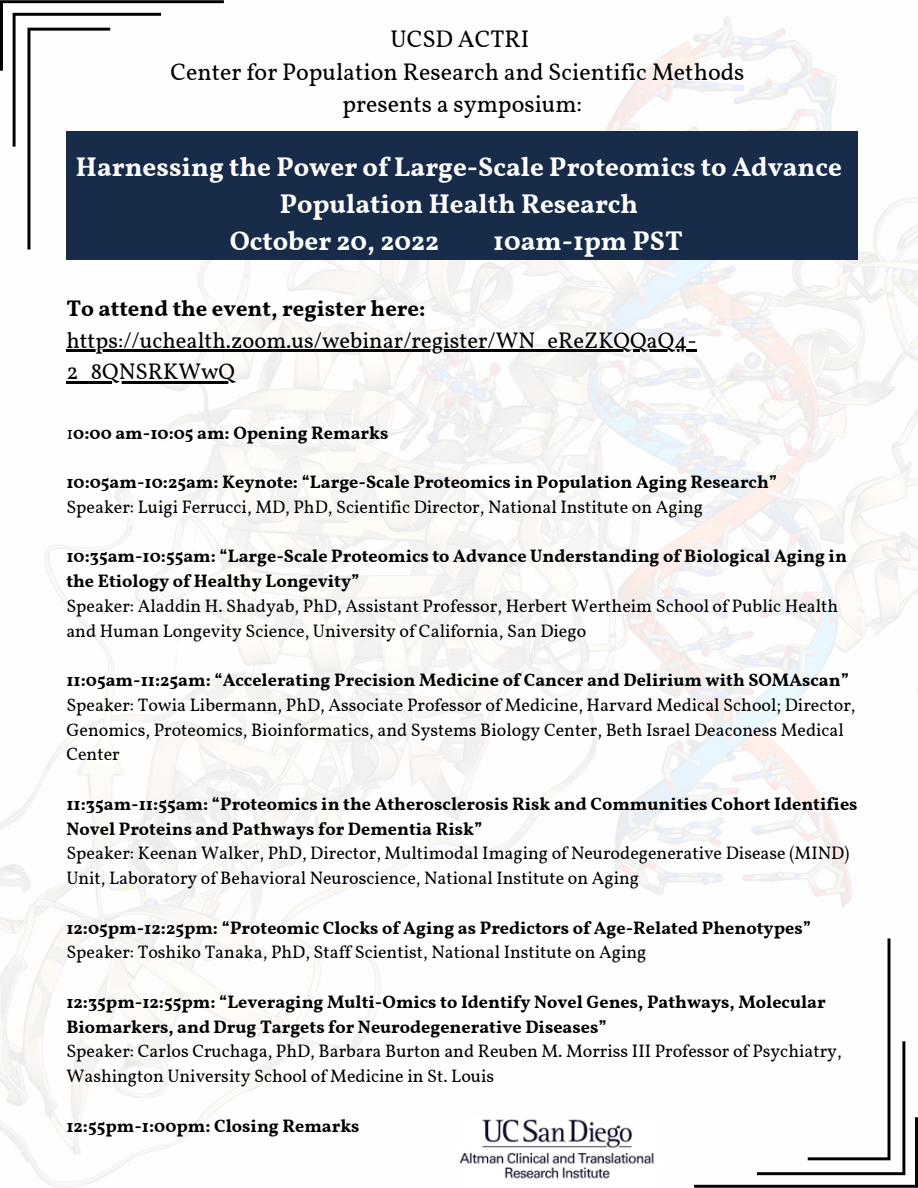
<style>
.page{position:relative;width:918px;height:1188px;background:#fff}
.page>*{position:absolute;margin:0;border:0;box-sizing:border-box;transform-origin:0 0}
.t1{font:700 27px "Vollkorn";color:#fff}
.t2{font:24px/32.7px "Vollkorn";color:#000;text-align:center}
.t3{font:22.5px/31.5px "Vollkorn";color:#000}
.t4{font:700 22.5px "Vollkorn";color:#000}
.t5{font:18px/24.8px "Vollkorn";color:#000}
.t6{font:700 18px/24.8px "Vollkorn";color:#000}
.s1{font-weight:400}
</style>
<div class="page">
<img style="left:0;top:17px;width:918px;height:1171px">
<svg style="left:0;top:0;width:224px;height:250px"></svg>
<img style="left:459px;top:1117px;width:201px;height:71px">
<svg style="left:694px;top:938px;width:224px;height:250px"></svg>
<hr style="left:66px;top:350px;width:631px;height:2px;background:#000">
<hr style="left:66px;top:381px;width:169px;height:3px;background:#000">
<div style="left:66px;top:131px;width:792px;height:129px;background:#182b49"></div>
<h2 class="t2" style="left:171px;top:25px;width:575px">UCSD ACTRI<br>Center for Population Research and Scientific Methods presents a symposium:</h2>
<h1 class="t1" style="left:76px;top:150px;width:768px">Harnessing the Power of Large-Scale Proteomics to Advance</h1>
<h1 class="t1" style="left:280px;top:187px;width:360px">Population Health Research</h1>
<h1 class="t1" style="left:230px;top:224px;width:211px">October 20, 2022</h1>
<h1 class="t1" style="left:493px;top:224px;width:191px">10am-1pm PST</h1>
<p class="t4" style="left:66px;top:295px;width:361px">To attend the event, register here:</p>
<p class="t3" style="left:66px;top:326px;width:632px">https://uchealth.zoom.us/webinar/register/WN_eReZKQQaQ4-<br>2_8QNSRKWwQ</p>
<p class="t6" style="left:66px;top:422px;width:324px"><span class="s1">1</span>0:00 am-10:05 am: Opening Remarks</p>
<p class="t6" style="left:66px;top:471px;width:712px">10:05am-10:25am: Keynote: “Large-Scale Proteomics in Population Aging Research”</p>
<p class="t5" style="left:66px;top:496px;width:638px">Speaker: Luigi Ferrucci, MD, PhD, Scientific Director, National Institute on Aging</p>
<p class="t6" style="left:66px;top:545px;width:782px">10:35am-10:55am: “Large-Scale Proteomics to Advance Understanding of Biological Aging in the Etiology of Healthy Longevity”</p>
<p class="t5" style="left:66px;top:595px;width:774px">Speaker: Aladdin H. Shadyab, PhD, Assistant Professor, Herbert Wertheim School of Public Health and Human Longevity Science, University of California, San Diego</p>
<p class="t6" style="left:66px;top:669px;width:784px">11:05am-11:25am: “Accelerating Precision Medicine of Cancer and Delirium with SOMAscan”</p>
<p class="t5" style="left:66px;top:694px;width:791px">Speaker: Towia Libermann, PhD, Associate Professor of Medicine, Harvard Medical School; Director,<br>Genomics, Proteomics, Bioinformatics, and Systems Biology Center, Beth Israel Deaconess Medical<br>Center</p>
<p class="t6" style="left:66px;top:793px;width:793px">11:35am-11:55am: “Proteomics in the Atherosclerosis Risk and Communities Cohort Identifies<br>Novel Proteins and Pathways for Dementia Risk”</p>
<p class="t5" style="left:66px;top:842px;width:785px">Speaker: Keenan Walker, PhD, Director, Multimodal Imaging of Neurodegenerative Disease (MIND)<br>Unit, Laboratory of Behavioral Neuroscience, National Institute on Aging</p>
<p class="t6" style="left:66px;top:917px;width:746px">12:05pm-12:25pm: “Proteomic Clocks of Aging as Predictors of Age-Related Phenotypes”</p>
<p class="t5" style="left:66px;top:941px;width:582px">Speaker: Toshiko Tanaka, PhD, Staff Scientist, National Institute on Aging</p>
<p class="t6" style="left:66px;top:991px;width:761px">12:35pm-12:55pm: “Leveraging Multi-Omics to Identify Novel Genes, Pathways, Molecular<br>Biomarkers, and Drug Targets for Neurodegenerative Diseases”</p>
<p class="t5" style="left:66px;top:1040px;width:777px">Speaker: Carlos Cruchaga, PhD, Barbara Burton and Reuben M. Morriss III Professor of Psychiatry,<br>Washington University School of Medicine in St. Louis</p>
<p class="t6" style="left:66px;top:1115px;width:295px">12:55pm-1:00pm: Closing Remarks</p>
</div>
